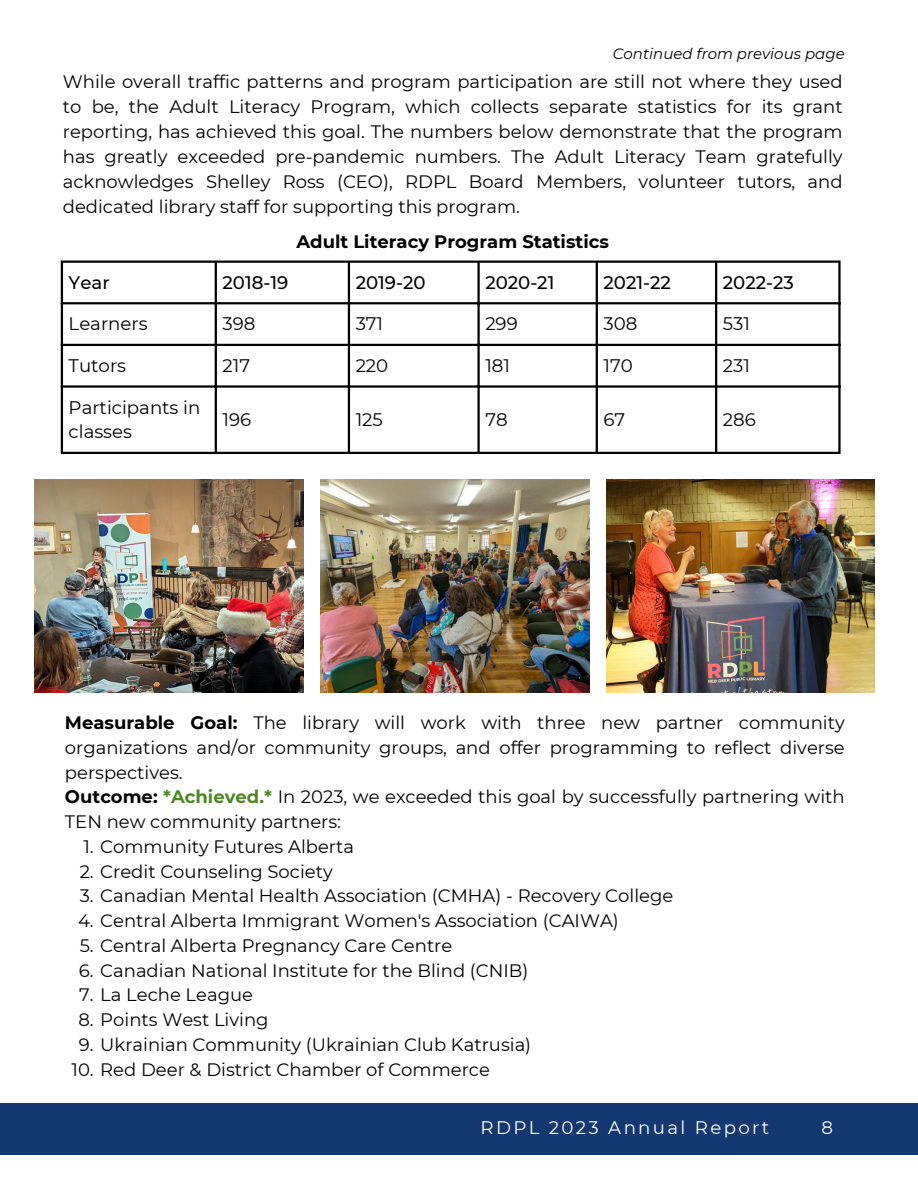
<style>
.page{position:relative;width:918px;height:1188px;background:#fff}
.page>*{position:absolute;margin:0;border:0;box-sizing:border-box;transform-origin:0 0}
.t1{font:18.15px/24.8px "Montserrat";color:#000}
.t2{font:500 18.15px "Montserrat";color:#000}
.t3{font:18.15px "Montserrat";letter-spacing:.13em;color:#fff}
.t4{font:18px/25px "Montserrat";color:#000}
.t5{font:700 18px "Montserrat";color:#000}
.t6{font:italic 15px "Montserrat";color:#000}
.s1{font-weight:700}
.s2{font-weight:700;color:#4c8823}
</style>
<div class="page">
<div style="left:0;top:1103px;width:918px;height:51px;background:#133872"></div>
<img style="left:35px;top:480px;width:268px;height:212px">
<img style="left:320px;top:480px;width:269px;height:212px">
<img style="left:606px;top:480px;width:269px;height:212px">
<hr style="left:61px;top:263px;width:2px;height:189px;background:#000">
<hr style="left:215px;top:263px;width:2px;height:189px;background:#000">
<hr style="left:348px;top:263px;width:2px;height:189px;background:#000">
<hr style="left:477px;top:263px;width:3px;height:189px;background:#000">
<hr style="left:596px;top:263px;width:2px;height:189px;background:#000">
<hr style="left:715px;top:263px;width:2px;height:189px;background:#000">
<hr style="left:838px;top:263px;width:3px;height:189px;background:#000">
<hr style="left:61px;top:261px;width:780px;height:2px;background:#000">
<hr style="left:61px;top:302px;width:780px;height:2px;background:#000">
<hr style="left:61px;top:344px;width:780px;height:2px;background:#000">
<hr style="left:61px;top:385px;width:780px;height:3px;background:#000">
<hr style="left:61px;top:452px;width:780px;height:2px;background:#000">
<h2 class="t6" style="left:613px;top:45px;width:234px">Continued from previous page</h2>
<p class="t4" style="left:63px;top:69px;width:781px;text-align:justify">While overall traffic patterns and program participation are still not where they used to be, the Adult Literacy Program, which collects separate statistics for its grant reporting, has achieved this goal. The numbers below demonstrate that the program has greatly exceeded pre-pandemic numbers. The Adult Literacy Team gratefully acknowledges Shelley Ross (CEO), RDPL Board Members, volunteer tutors, and dedicated library staff for supporting this program.</p>
<p class="t5" style="left:296px;top:230px;width:314px">Adult Literacy Program Statistics</p>
<p class="t2" style="left:69px;top:271px;width:43px">Year</p>
<h2 class="t2" style="left:223px;top:271px;width:67px">2018-19</h2>
<h1 class="t2" style="left:356px;top:271px;width:71px">2019-20</h1>
<p class="t2" style="left:485px;top:271px;width:71px">2020-21</p>
<p class="t2" style="left:604px;top:271px;width:69px">2021-22</p>
<p class="t2" style="left:723px;top:271px;width:73px">2022-23</p>
<p class="t1" style="left:69px;top:311px;width:81px">Learners</p>
<p class="t1" style="left:223px;top:311px;width:34px">398</p>
<p class="t1" style="left:356px;top:311px;width:29px">371</p>
<p class="t1" style="left:485px;top:311px;width:34px">299</p>
<p class="t1" style="left:604px;top:311px;width:35px">308</p>
<p class="t1" style="left:723px;top:311px;width:29px">531</p>
<p class="t1" style="left:69px;top:353px;width:59px">Tutors</p>
<p class="t1" style="left:223px;top:353px;width:29px">217</p>
<p class="t1" style="left:356px;top:353px;width:34px">220</p>
<p class="t1" style="left:485px;top:353px;width:26px">181</p>
<p class="t1" style="left:604px;top:353px;width:31px">170</p>
<p class="t1" style="left:723px;top:353px;width:29px">231</p>
<p class="t1" style="left:69px;top:395px;width:133px">Participants in classes</p>
<p class="t1" style="left:223px;top:407px;width:30px">196</p>
<p class="t1" style="left:356px;top:407px;width:29px">125</p>
<p class="t1" style="left:485px;top:407px;width:24px">78</p>
<p class="t1" style="left:604px;top:407px;width:23px">67</p>
<p class="t1" style="left:723px;top:407px;width:34px">286</p>
<p class="t4" style="left:65px;top:710px;width:781px"><span class="s1">Measurable Goal:</span> The library will work with three new partner community organizations and/or community groups, and offer programming to reflect diverse perspectives.<br><span class="s1">Outcome:</span> <span class="s2">*Achieved.*</span> In 2023, we exceeded this goal by successfully partnering with TEN new community partners:</p>
<p class="t4" style="left:83px;top:834px;width:272px">1. Community Futures Alberta</p>
<h2 class="t4" style="left:80px;top:859px;width:255px">2. Credit Counseling Society</h2>
<p class="t4" style="left:80px;top:883px;width:595px">3. Canadian Mental Health Association (CMHA) - Recovery College</p>
<p class="t4" style="left:78px;top:908px;width:542px">4. Central Alberta Immigrant Women's Association (CAIWA)</p>
<p class="t4" style="left:80px;top:933px;width:374px">5. Central Alberta Pregnancy Care Centre</p>
<p class="t4" style="left:79px;top:958px;width:451px">6. Canadian National Institute for the Blind (CNIB)</p>
<p class="t4" style="left:79px;top:982px;width:175px">7. La Leche League</p>
<p class="t4" style="left:78px;top:1007px;width:192px">8. Points West Living</p>
<p class="t4" style="left:79px;top:1032px;width:454px">9. Ukrainian Community (Ukrainian Club Katrusia)</p>
<p class="t4" style="left:72px;top:1057px;width:420px">10. Red Deer &amp; District Chamber of Commerce</p>
<p class="t3" style="left:481px;top:1117px;width:290px">RDPL 2023 Annual Report</p>
<p class="t3" style="left:821px;top:1117px;width:13px">8</p>
</div>
